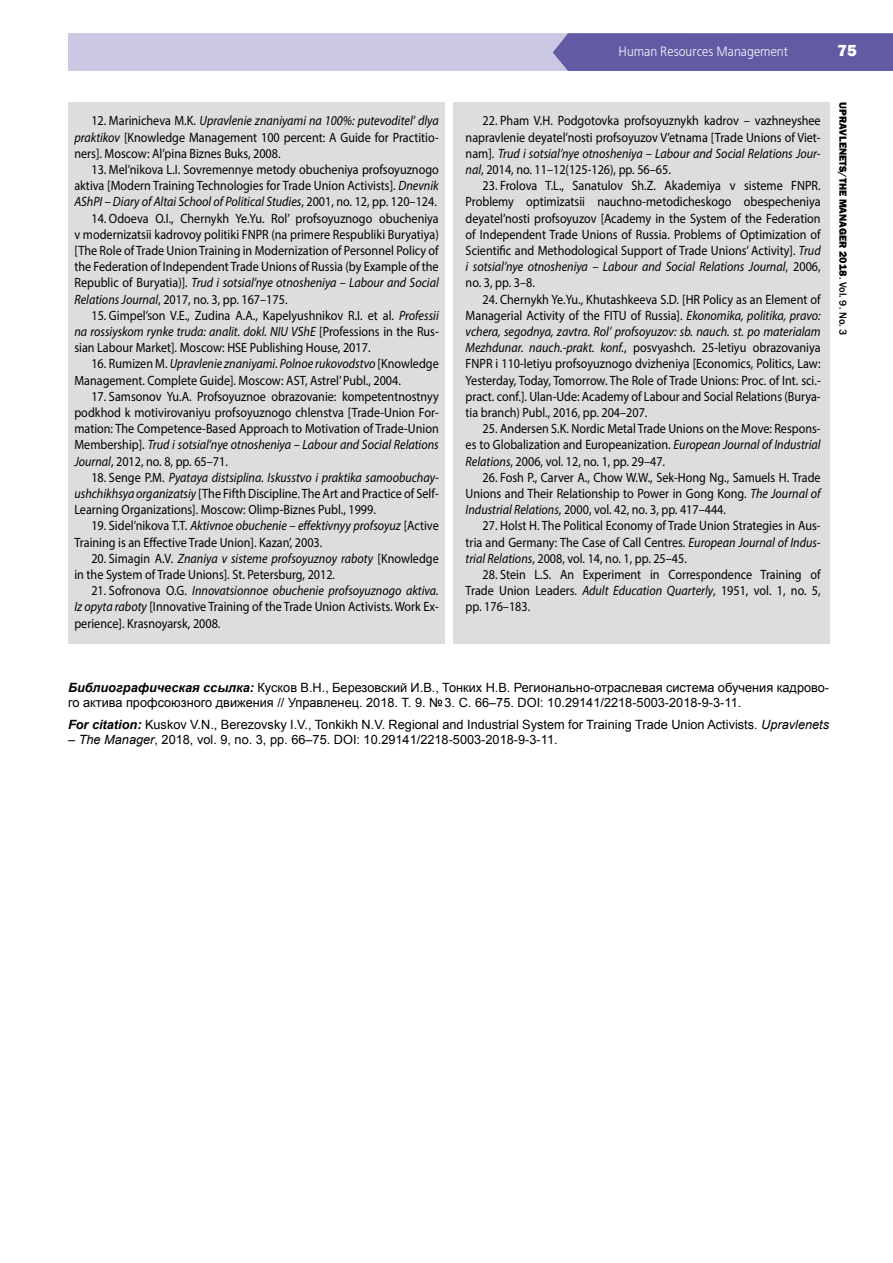
<style>
.page{position:relative;width:893px;height:1263px;background:#fff}
.page>*{position:absolute;margin:0;border:0;box-sizing:border-box;transform-origin:0 0}
.t1{font:800 16.5px "Franklin Gothic";color:#fff}
.t2{font:13.5px/16.2px "Myriad Pro";color:#000;text-align:justify;scale:.9 1}
.t3{font:13.5px "Free Set C";color:#fff;scale:.9 1}
.t4{font:12.75px/15.3px "Arial";color:#000}
.t5{font:800 10.5px "Franklin Gothic";color:#000}
.s1{font-style:italic}
.s2{font-family:"Franklin Gothic Heavy C";font-weight:400}
.s3{font-weight:500}
.s4{font-weight:700;font-style:italic}
</style>
<div class="page">
<div style="left:68px;top:33px;width:825px;height:38px;background:#cac8e2"></div>
<div style="left:553px;top:33px;width:340px;height:38px;background:#605ba3"></div>
<div style="left:68px;top:102px;width:376px;height:541px;background:#dcddde"></div>
<div style="left:453px;top:102px;width:376px;height:541px;background:#dcddde"></div>
<p class="t2" style="left:74px;top:113px;width:406px;text-indent:17px">12. Marinicheva M.K. <span class="s1">Upravlenie znaniyami na 100%: putevoditel’ dlya praktikov</span> [Knowledge Management 100 percent: A Guide for Practitio&shy;ners]. Moscow: Al’pina Biznes Buks, 2008.</p>
<p class="t2" style="left:74px;top:161px;width:406px;text-indent:17px">13. Mel’nikova L.I. Sovremennye metody obucheniya profsoyuznogo aktiva [Modern Training Technologies for Trade Union Activists]. <span class="s1">Dnevnik AShPI – Diary of Altai School of Political Studies</span>, 2001, no. 12, pp. 120–124.</p>
<p class="t2" style="left:74px;top:210px;width:406px;text-indent:17px">14. Odoeva O.I., Chernykh Ye.Yu. Rol’ profsoyuznogo obucheniya v modernizatsii kadrovoy politiki FNPR (na primere Respubliki Buryatiya) [The Role of Trade Union Training in Modernization of Personnel Policy of the Federation of Independent Trade Unions of Russia (by Example of the Republic of Buryatia)]. <span class="s1">Trud i sotsial’nye otnosheniya – Labour and Social Relations Journal</span>, 2017, no. 3, pp. 167–175.</p>
<p class="t2" style="left:74px;top:307px;width:406px;text-indent:17px">15. Gimpel’son V.E., Zudina A.A., Kapelyushnikov R.I. et al. <span class="s1">Professii na rossiyskom rynke truda: analit. dokl. NIU VShE</span> [Professions in the Rus&shy;sian Labour Market]. Moscow: HSE Publishing House, 2017.</p>
<p class="t2" style="left:74px;top:356px;width:406px;text-indent:17px">16. Rumizen M. <span class="s1">Upravlenie znaniyami. Polnoe rukovodstvo</span> [Knowledge<br>Management. Complete Guide]. Moscow: AST, Astrel’ Publ., 2004.</p>
<p class="t2" style="left:74px;top:388px;width:406px;text-indent:17px">17. Samsonov Yu.A. Profsoyuznoe obrazovanie: kompetentnostnyy podkhod k motivirovaniyu profsoyuznogo chlenstva [Trade-Union For&shy;mation: The Competence-Based Approach to Motivation of Trade-Union Membership]. <span class="s1">Trud i sotsial’nye otnosheniya – Labour and Social Relations Journal</span>, 2012, no. 8, pp. 65–71.</p>
<p class="t2" style="left:74px;top:469px;width:406px;text-indent:17px">18. Senge P.M. <span class="s1">Pyataya distsiplina. Iskusstvo i praktika samoobuchay&shy;ushchikhsya organizatsiy</span> [The Fifth Discipline. The Art and Practice of Self-Learning Organizations]. Moscow: Olimp-Biznes Publ., 1999.</p>
<p class="t2" style="left:74px;top:518px;width:406px;text-indent:17px">19. Sidel’nikova T.T. <span class="s1">Aktivnoe obuchenie – effektivnyy profsoyuz</span> [Active<br>Training is an Effective Trade Union]. Kazan’, 2003.</p>
<p class="t2" style="left:74px;top:550px;width:406px;text-indent:17px">20. Simagin A.V. <span class="s1">Znaniya v sisteme profsoyuznoy raboty</span> [Knowledge in the System of Trade Unions]. St. Petersburg, 2012.</p>
<p class="t2" style="left:74px;top:582px;width:406px;text-indent:17px">21. Sofronova O.G. <span class="s1">Innovatsionnoe obuchenie profsoyuznogo aktiva.<br>Iz opyta raboty</span> [Innovative Training of the Trade Union Activists. Work Ex&shy;perience]. Krasnoyarsk, 2008.</p>
<p class="t3" style="left:619px;top:44px;width:190px">Human Resources Management</p>
<p class="t1" style="left:837px;top:39px;width:21px">75</p>
<p class="t2" style="left:466px;top:113px;width:396px;text-indent:17px">22. Pham V.H. Podgotovka profsoyuznykh kadrov – vazhneyshee napravlenie deyatel’nosti profsoyuzov V’etnama [Trade Unions of Viet&shy;nam]. <span class="s1">Trud i sotsial’nye otnosheniya – Labour and Social Relations Jour&shy;nal</span>, 2014, no. 11–12(125-126), pp. 56–65.</p>
<p class="t2" style="left:466px;top:177px;width:396px;text-indent:17px">23. Frolova T.L., Sanatulov Sh.Z. Akademiya v sisteme FNPR.<br>Problemy optimizatsii nauchno-metodicheskogo obespecheniya deyatel’nosti profsoyuzov [Academy in the System of the Federation of Independent Trade Unions of Russia. Problems of Optimization of Scientific and Methodological Support of Trade Unions’ Activity]. <span class="s1">Trud i sotsial’nye otnosheniya – Labour and Social Relations Journal</span>, 2006, no. 3, pp. 3–8.</p>
<p class="t2" style="left:466px;top:291px;width:396px;text-indent:17px">24. Chernykh Ye.Yu., Khutashkeeva S.D. [HR Policy as an Element of Managerial Activity of the FITU of Russia]. <span class="s1">Ekonomika, politika, pravo: vchera, segodnya, zavtra. Rol’ profsoyuzov: sb. nauch. st. po materialam Mezhdunar. nauch.-prakt. konf.</span>, posvyashch. 25-letiyu obrazovaniya FNPR i 110-letiyu profsoyuznogo dvizheniya [Economics, Politics, Law:<br>Yesterday, Today, Tomorrow. The Role of Trade Unions: Proc. of Int. sci.- pract. conf.]. Ulan-Ude: Academy of Labour and Social Relations (Burya&shy;tia branch) Publ., 2016, pp. 204–207.</p>
<p class="t2" style="left:466px;top:420px;width:396px;text-indent:17px">25. Andersen S.K. Nordic Metal Trade Unions on the Move: Respons&shy;es to Globalization and Europeanization. <span class="s1">European Journal of Industrial Relations</span>, 2006, vol. 12, no. 1, pp. 29–47.</p>
<p class="t2" style="left:466px;top:469px;width:396px;text-indent:17px">26. Fosh P., Carver A., Chow W.W., Sek-Hong Ng., Samuels H. Trade Unions and Their Relationship to Power in Gong Kong. <span class="s1">The Journal of Industrial Relations</span>, 2000, vol. 42, no. 3, pp. 417–444.</p>
<p class="t2" style="left:466px;top:518px;width:396px;text-indent:17px">27. Holst H. The Political Economy of Trade Union Strategies in Aus&shy;tria and Germany: The Case of Call Centres. <span class="s1">European Journal of Indus&shy;trial Relations</span>, 2008, vol. 14, no. 1, pp. 25–45.</p>
<p class="t2" style="left:466px;top:566px;width:396px;text-indent:17px">28. Stein L.S. An Experiment in Correspondence Training of Trade Union Leaders. <span class="s1">Adult Education Quarterly</span>, 1951, vol. 1, no. 5, pp. 176–183.</p>
<p class="t5" style="left:850px;top:102px;width:235px;rotate:90deg">UPRAVLENETS/THE MANAGER <span class="s2">2018</span><span class="s3">. Vol. 9. No. 3</span></p>
<p class="t4" style="left:68px;top:680px;width:763px"><span class="s4">Библиографическая ссылка:</span> Кусков В.Н., Березовский И.В., Тонких Н.В. Регионально-отраслевая система обучения кадрово&shy;го актива профсоюзного движения // Управленец. 2018. Т. 9. №3. С. 66–75. DOI: 10.29141/2218-5003-2018-9-3-11.</p>
<p class="t4" style="left:68px;top:716px;width:763px"><span class="s4">For citation:</span> Kuskov V.N., Berezovsky I.V., Tonkikh N.V. Regional and Industrial System for Training Trade Union Activists. <span class="s1">Upravlenets</span></p>
<p class="t4" style="left:68px;top:732px;width:491px"><span class="s1">– The Manager</span>, 2018, vol. 9, no. 3, pp. 66–75. DOI: 10.29141/2218-5003-2018-9-3-11.</p>
</div>
